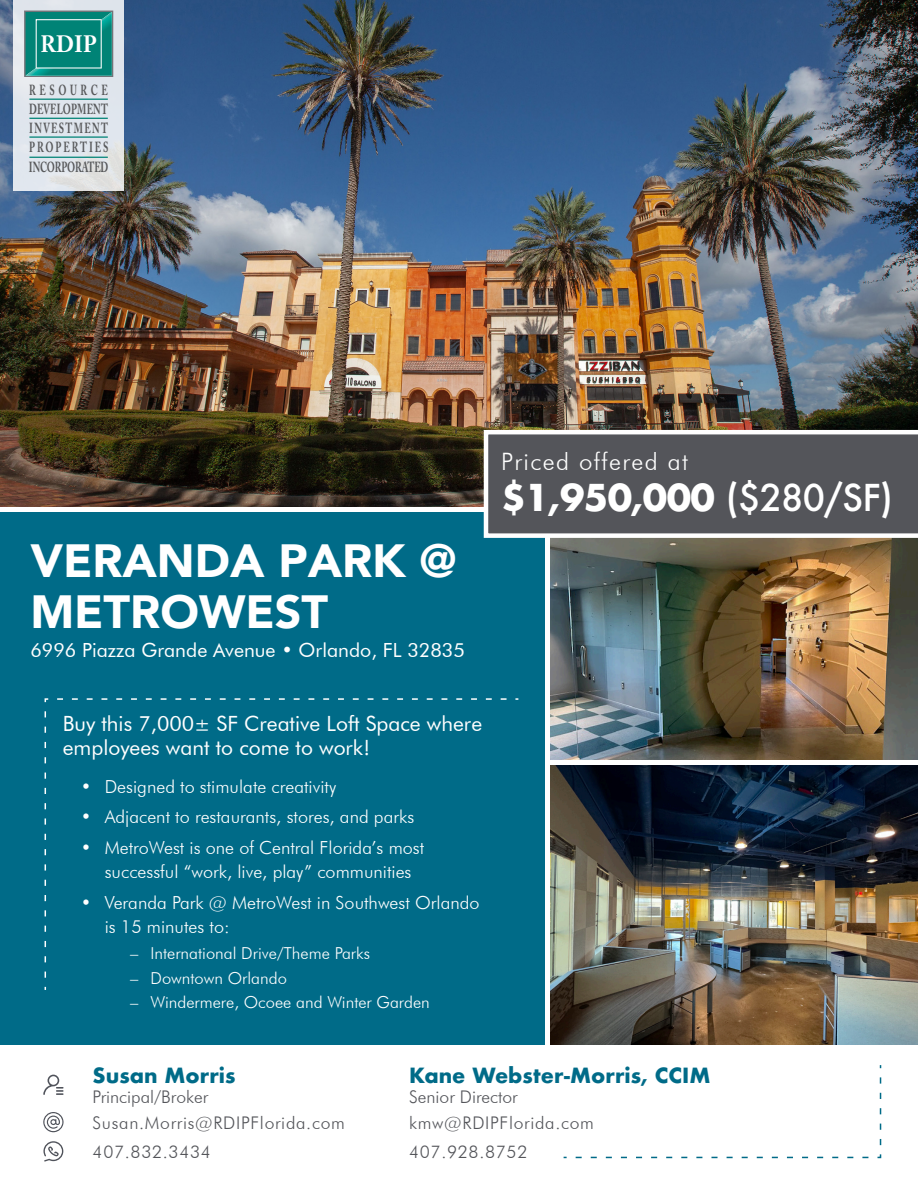
<style>
.page{position:relative;width:918px;height:1188px;background:#fff}
.page>*{position:absolute;margin:0;border:0;box-sizing:border-box;transform-origin:0 0}
.t1{font:900 46.5px/51px "Avenir";color:#fff}
.t2{font:700 36px "Futura";letter-spacing:-.02em;color:#fff}
.t3{font:300 24px "Futura BT";letter-spacing:.06em;color:#fff}
.t4{font:700 23.55px "Adobe Caslon Pro";color:#fff;scale:.91 1}
.Body_Text{font:21px/24px "Futura BT";color:#fff}
.t5{font:700 20.4px "Futura";color:#006b88}
.t6{font:19.5px "Futura BT";color:#fff}
.t7{font:300 18px/24px "Futura BT";color:#fff}
.t8{font:300 17.4px "Futura BT";letter-spacing:.04em;color:#54555a}
.t9{font:300 17.4px "Futura BT";color:#54555a}
.t10{font:300 16.5px "Futura BT";color:#fff}
.t11{font:700 14.55px "Adobe Caslon Pro";letter-spacing:-.015em;color:#57585a;scale:.64 1}
.t12{font:700 14.55px "Adobe Caslon Pro";letter-spacing:.015em;color:#57585a;scale:.64 1}
.t13{font:700 14.55px "Adobe Caslon Pro";letter-spacing:.135em;color:#57585a;scale:.64 1}
.t14{font:700 14.55px "Adobe Caslon Pro";letter-spacing:.195em;color:#57585a;scale:.64 1}
.t15{font:700 14.55px "Adobe Caslon Pro";letter-spacing:.385em;color:#57585a;scale:.64 1}
.s1{font-weight:500}
.s2{font-size:19.5px}
</style>
<div class="page">
<img style="left:550px;top:538px;width:368px;height:221px">
<img style="left:0;top:0;width:918px;height:506px">
<div style="left:0;top:512px;width:544px;height:533px;background:#006b88"></div>
<svg style="left:484px;top:430px;width:434px;height:108px;background:#636469"></svg>
<svg style="left:14px;top:0;width:110px;height:190px;background:#dfe4ea"></svg>
<hr style="left:29px;top:157px;width:79px;height:1px;background:#008376">
<hr style="left:29px;top:136px;width:79px;height:2px;background:#008376">
<hr style="left:29px;top:118px;width:79px;height:1px;background:#008376">
<hr style="left:29px;top:99px;width:79px;height:1px;background:#008376">
<svg style="left:24px;top:11px;width:89px;height:66px;background:#13897e"></svg>
<img style="left:550px;top:766px;width:368px;height:279px">
<svg style="left:44px;top:698px;width:475px;height:292px"></svg>
<svg style="left:43px;top:1075px;width:21px;height:20px"></svg>
<svg style="left:43px;top:1112px;width:21px;height:20px"></svg>
<svg style="left:43px;top:1141px;width:20px;height:21px"></svg>
<svg style="left:563px;top:1065px;width:319px;height:94px"></svg>
<p class="t4" style="left:40px;top:31px;width:64px">RDIP</p>
<p class="t15" style="left:29px;top:81px;width:125px">RESOURCE</p>
<p class="t12" style="left:29px;top:101px;width:124px">DEVELOPMENT</p>
<p class="t13" style="left:29px;top:120px;width:125px">INVESTMENT</p>
<p class="t14" style="left:29px;top:139px;width:126px">PROPERTIES</p>
<p class="t11" style="left:29px;top:159px;width:126px">INCORPORATED</p>
<p class="t1" style="left:30px;top:534px;width:428px">VERANDA PARK @<br>METROWEST</p>
<p class="t6" style="left:30px;top:638px;width:436px">6996 Piazza Grande Avenue • Orlando, FL 32835</p>
<p class="t3" style="left:501px;top:447px;width:188px">Priced offered at</p>
<p class="t2" style="left:501px;top:471px;width:394px">$1,950,000 <span class="s1">($280/SF)</span></p>
<p class="Body_Text" style="left:63px;top:712px;width:421px">Buy this 7,000<span class="s2">±</span> SF Creative Loft Space where employees want to come to work!</p>
<p class="t7" style="left:81px;top:774px;width:257px">• Designed to stimulate creativity</p>
<p class="t7" style="left:81px;top:805px;width:335px">• Adjacent to restaurants, stores, and parks</p>
<p class="t7" style="left:105px;top:836px;width:321px;text-indent:-24px">• MetroWest is one of Central Florida’s most successful “work, live, play” communities</p>
<p class="t7" style="left:105px;top:890px;width:376px;text-indent:-24px">• Veranda Park @ MetroWest in Southwest Orlando is 15 minutes to:</p>
<p class="t10" style="left:130px;top:944px;width:241px">– International Drive/Theme Parks</p>
<p class="t10" style="left:130px;top:968px;width:158px">– Downtown Orlando</p>
<p class="t10" style="left:130px;top:992px;width:301px">– Windermere, Ocoee and Winter Garden</p>
<p class="t5" style="left:93px;top:1061px;width:144px">Susan Morris</p>
<p class="t9" style="left:93px;top:1086px;width:117px">Principal/Broker</p>
<p class="t8" style="left:93px;top:1112px;width:254px">Susan.Morris@RDIPFlorida.com</p>
<p class="t8" style="left:93px;top:1141px;width:120px">407.832.3434</p>
<p class="t5" style="left:409px;top:1061px;width:303px">Kane Webster-Morris, CCIM</p>
<p class="t9" style="left:409px;top:1086px;width:110px">Senior Director</p>
<p class="t8" style="left:409px;top:1112px;width:186px">kmw@RDIPFlorida.com</p>
<p class="t8" style="left:409px;top:1141px;width:120px">407.928.8752</p>
</div>
